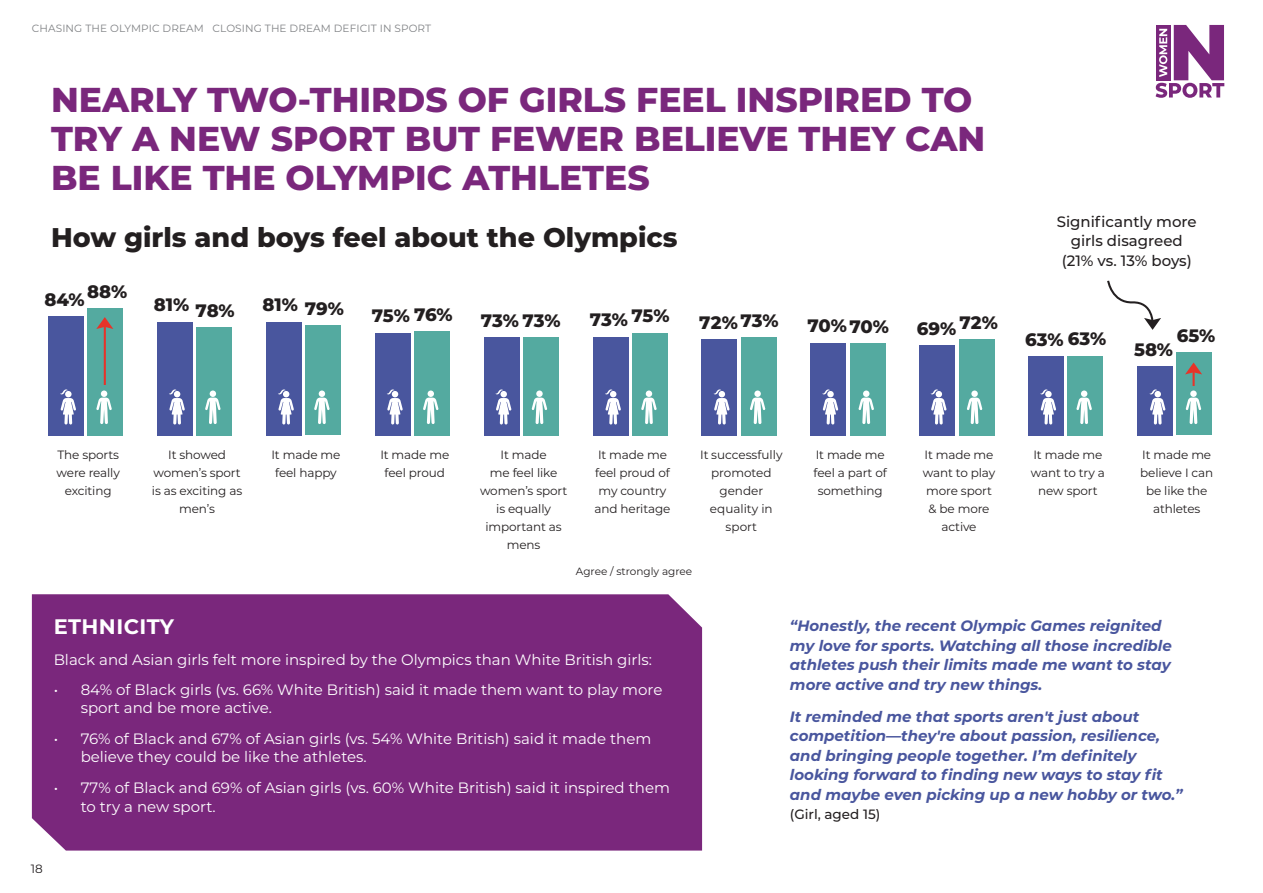
<style>
.page{position:relative;width:1263px;height:893px;background:#fff}
.page>*{position:absolute;margin:0;border:0;box-sizing:border-box;transform-origin:0 0}
.heading_1{font:800 34.5px/39px "Montserrat";color:#7a277c}
.heading_2{font:800 27px "Montserrat";color:#231f20}
.t1{font:700 21px "Montserrat";letter-spacing:.02em;color:#fff}
.chart_numbers{font:800 18px "Montserrat";color:#231f20}
.t2{font:italic 700 15px/19.5px "Montserrat";color:#49569e}
.t3{font:15px/18px "Montserrat";color:#fff}
.t4{font:500 15px/19.5px "Montserrat";color:#231f20;text-align:center}
.t5{font:500 13.5px "Montserrat";color:#231f20}
.t6{font:12px/18px "Montserrat";letter-spacing:-.01em;color:#231f20;text-align:center}
.t7{font:10.5px "Montserrat";letter-spacing:.01em;color:#808285}
.t8{font:10.5px "Montserrat";color:#231f20}
</style>
<div class="page">
<svg style="left:1155px;top:25px;width:69px;height:73px"></svg>
<div style="left:1176px;top:352px;width:36px;height:83px;background:#54aaa0"></div>
<div style="left:1137px;top:366px;width:36px;height:69px;background:#49569e"></div>
<div style="left:1068px;top:356px;width:35px;height:79px;background:#54aaa0"></div>
<div style="left:1028px;top:356px;width:36px;height:79px;background:#49569e"></div>
<div style="left:959px;top:340px;width:35px;height:96px;background:#54aaa0"></div>
<div style="left:919px;top:345px;width:36px;height:91px;background:#49569e"></div>
<div style="left:850px;top:343px;width:35px;height:92px;background:#54aaa0"></div>
<div style="left:811px;top:343px;width:35px;height:92px;background:#49569e"></div>
<div style="left:741px;top:337px;width:35px;height:98px;background:#54aaa0"></div>
<div style="left:702px;top:339px;width:35px;height:96px;background:#49569e"></div>
<div style="left:632px;top:333px;width:35px;height:102px;background:#54aaa0"></div>
<div style="left:593px;top:337px;width:35px;height:98px;background:#49569e"></div>
<div style="left:523px;top:337px;width:36px;height:98px;background:#54aaa0"></div>
<div style="left:484px;top:337px;width:35px;height:98px;background:#49569e"></div>
<div style="left:414px;top:331px;width:36px;height:104px;background:#54aaa0"></div>
<div style="left:375px;top:333px;width:35px;height:102px;background:#49569e"></div>
<div style="left:305px;top:325px;width:36px;height:110px;background:#54aaa0"></div>
<div style="left:266px;top:322px;width:36px;height:113px;background:#49569e"></div>
<div style="left:197px;top:327px;width:35px;height:108px;background:#54aaa0"></div>
<div style="left:157px;top:322px;width:36px;height:113px;background:#49569e"></div>
<div style="left:88px;top:308px;width:35px;height:127px;background:#54aaa0"></div>
<div style="left:48px;top:316px;width:36px;height:119px;background:#49569e"></div>
<div style="left:32px;top:594px;width:670px;height:257px;background:#7a277c"></div>
<svg style="left:60px;top:389px;width:16px;height:36px"></svg>
<div style="left:101px;top:390px;width:6px;height:7px;background:#fff;border-radius:50%"></div>
<svg style="left:96px;top:398px;width:16px;height:26px"></svg>
<svg style="left:169px;top:389px;width:16px;height:36px"></svg>
<div style="left:210px;top:390px;width:6px;height:7px;background:#fff;border-radius:50%"></div>
<svg style="left:205px;top:398px;width:16px;height:26px"></svg>
<svg style="left:278px;top:389px;width:16px;height:36px"></svg>
<div style="left:319px;top:390px;width:6px;height:7px;background:#fff;border-radius:50%"></div>
<svg style="left:314px;top:398px;width:16px;height:26px"></svg>
<svg style="left:387px;top:389px;width:16px;height:36px"></svg>
<div style="left:428px;top:390px;width:6px;height:7px;background:#fff;border-radius:50%"></div>
<svg style="left:423px;top:398px;width:15px;height:26px"></svg>
<svg style="left:495px;top:389px;width:16px;height:36px"></svg>
<div style="left:536px;top:390px;width:7px;height:7px;background:#fff;border-radius:50%"></div>
<svg style="left:532px;top:398px;width:15px;height:26px"></svg>
<svg style="left:605px;top:389px;width:16px;height:36px"></svg>
<div style="left:646px;top:390px;width:6px;height:7px;background:#fff;border-radius:50%"></div>
<svg style="left:641px;top:398px;width:16px;height:26px"></svg>
<svg style="left:713px;top:389px;width:17px;height:36px"></svg>
<div style="left:754px;top:390px;width:7px;height:7px;background:#fff;border-radius:50%"></div>
<svg style="left:750px;top:398px;width:15px;height:26px"></svg>
<svg style="left:822px;top:389px;width:16px;height:36px"></svg>
<div style="left:863px;top:390px;width:6px;height:7px;background:#fff;border-radius:50%"></div>
<svg style="left:858px;top:398px;width:16px;height:26px"></svg>
<svg style="left:930px;top:389px;width:17px;height:36px"></svg>
<div style="left:971px;top:390px;width:7px;height:7px;background:#fff;border-radius:50%"></div>
<svg style="left:967px;top:398px;width:15px;height:26px"></svg>
<svg style="left:1040px;top:389px;width:16px;height:36px"></svg>
<div style="left:1081px;top:390px;width:6px;height:7px;background:#fff;border-radius:50%"></div>
<svg style="left:1076px;top:398px;width:16px;height:26px"></svg>
<svg style="left:1149px;top:389px;width:16px;height:36px"></svg>
<div style="left:1190px;top:390px;width:7px;height:7px;background:#fff;border-radius:50%"></div>
<svg style="left:1186px;top:398px;width:15px;height:26px"></svg>
<hr style="left:1192px;top:370px;width:3px;height:16px;background:#e63329">
<svg style="left:1185px;top:362px;width:17px;height:12px"></svg>
<svg style="left:1107px;top:280px;width:54px;height:50px"></svg>
<hr style="left:104px;top:325px;width:2px;height:60px;background:#e63329">
<svg style="left:96px;top:317px;width:17px;height:12px"></svg>
<p class="t7" style="left:32px;top:22px;width:401px">CHASING THE OLYMPIC DREAM CLOSING THE DREAM DEFICIT IN SPORT</p>
<p class="heading_1" style="left:51px;top:78px;width:936px">NEARLY TWO-THIRDS OF GIRLS FEEL INSPIRED TO<br>TRY A NEW SPORT BUT FEWER BELIEVE THEY CAN<br>BE LIKE THE OLYMPIC ATHLETES</p>
<p class="heading_2" style="left:51px;top:217px;width:628px">How girls and boys feel about the Olympics</p>
<p class="chart_numbers" style="left:87px;top:278px;width:42px">88%</p>
<p class="chart_numbers" style="left:44px;top:286px;width:42px">84%</p>
<p class="chart_numbers" style="left:154px;top:292px;width:37px">81%</p>
<p class="chart_numbers" style="left:196px;top:297px;width:41px">78%</p>
<p class="chart_numbers" style="left:263px;top:291px;width:37px">81%</p>
<p class="chart_numbers" style="left:305px;top:295px;width:41px">79%</p>
<p class="chart_numbers" style="left:372px;top:302px;width:82px">75% 76%</p>
<p class="chart_numbers" style="left:481px;top:307px;width:81px">73% 73%</p>
<p class="chart_numbers" style="left:590px;top:306px;width:40px">73%</p>
<p class="chart_numbers" style="left:631px;top:302px;width:39px">75%</p>
<p class="chart_numbers" style="left:699px;top:309px;width:40px">72%</p>
<p class="chart_numbers" style="left:740px;top:307px;width:40px">73%</p>
<p class="chart_numbers" style="left:807px;top:313px;width:83px">70%70%</p>
<p class="chart_numbers" style="left:917px;top:315px;width:41px">69%</p>
<p class="chart_numbers" style="left:959px;top:309px;width:40px">72%</p>
<p class="t4" style="left:1057px;top:211px;width:142px">Significantly more girls disagreed (21% vs. 13% boys)</p>
<p class="chart_numbers" style="left:1025px;top:326px;width:83px">63% 63%</p>
<p class="chart_numbers" style="left:1177px;top:322px;width:40px">65%</p>
<p class="chart_numbers" style="left:1134px;top:336px;width:40px">58%</p>
<p class="t6" style="left:57px;top:445px;width:65px">The sports were really exciting</p>
<p class="t6" style="left:271px;top:445px;width:70px">It made me feel happy</p>
<p class="t6" style="left:480px;top:445px;width:89px">It made<br>me feel like women’s sport is equally important as mens</p>
<p class="t6" style="left:700px;top:445px;width:84px">It successfully promoted gender equality in sport</p>
<p class="t6" style="left:923px;top:445px;width:74px">It made me want to play more sport &amp; be more active</p>
<p class="t6" style="left:1140px;top:445px;width:74px">It made me believe I can be like the athletes</p>
<p class="t6" style="left:152px;top:445px;width:92px">It showed women’s sport is as exciting as men’s</p>
<p class="t6" style="left:380px;top:445px;width:70px">It made me feel proud</p>
<p class="t6" style="left:594px;top:445px;width:77px">It made me feel proud of my country and heritage</p>
<p class="t6" style="left:813px;top:445px;width:75px">It made me feel a part of something</p>
<p class="t6" style="left:1031px;top:445px;width:76px">It made me want to try a new sport</p>
<p class="t8" style="left:576px;top:564px;width:118px">Agree / strongly agree</p>
<p class="t1" style="left:54px;top:611px;width:122px">ETHNICITY</p>
<p class="t3" style="left:54px;top:650px;width:600px">Black and Asian girls felt more inspired by the Olympics than White British girls:</p>
<p class="t3" style="left:81px;top:681px;width:583px;text-indent:-27px">• 84% of Black girls (vs. 66% White British) said it made them want to play more sport and be more active.</p>
<p class="t3" style="left:81px;top:729px;width:572px;text-indent:-27px">• 76% of Black and 67% of Asian girls (vs. 54% White British) said it made them believe they could be like the athletes.</p>
<p class="t3" style="left:81px;top:777px;width:591px;line-height:19.5px;text-indent:-27px">• 77% of Black and 69% of Asian girls (vs. 60% White British) said it inspired them to try a new sport.</p>
<p class="t6" style="left:31px;top:859px;width:13px">18</p>
<p class="t2" style="left:790px;top:615px;width:383px">“Honestly, the recent Olympic Games reignited my love for sports. Watching all those incredible athletes push their limits made me want to stay more active and try new things.</p>
<p class="t2" style="left:790px;top:706px;width:394px">It reminded me that sports aren't just about competition—they're about passion, resilience, and bringing people together. I’m definitely looking forward to finding new ways to stay fit and maybe even picking up a new hobby or two.”</p>
<p class="t5" style="left:790px;top:805px;width:92px">(Girl, aged 15)</p>
</div>
